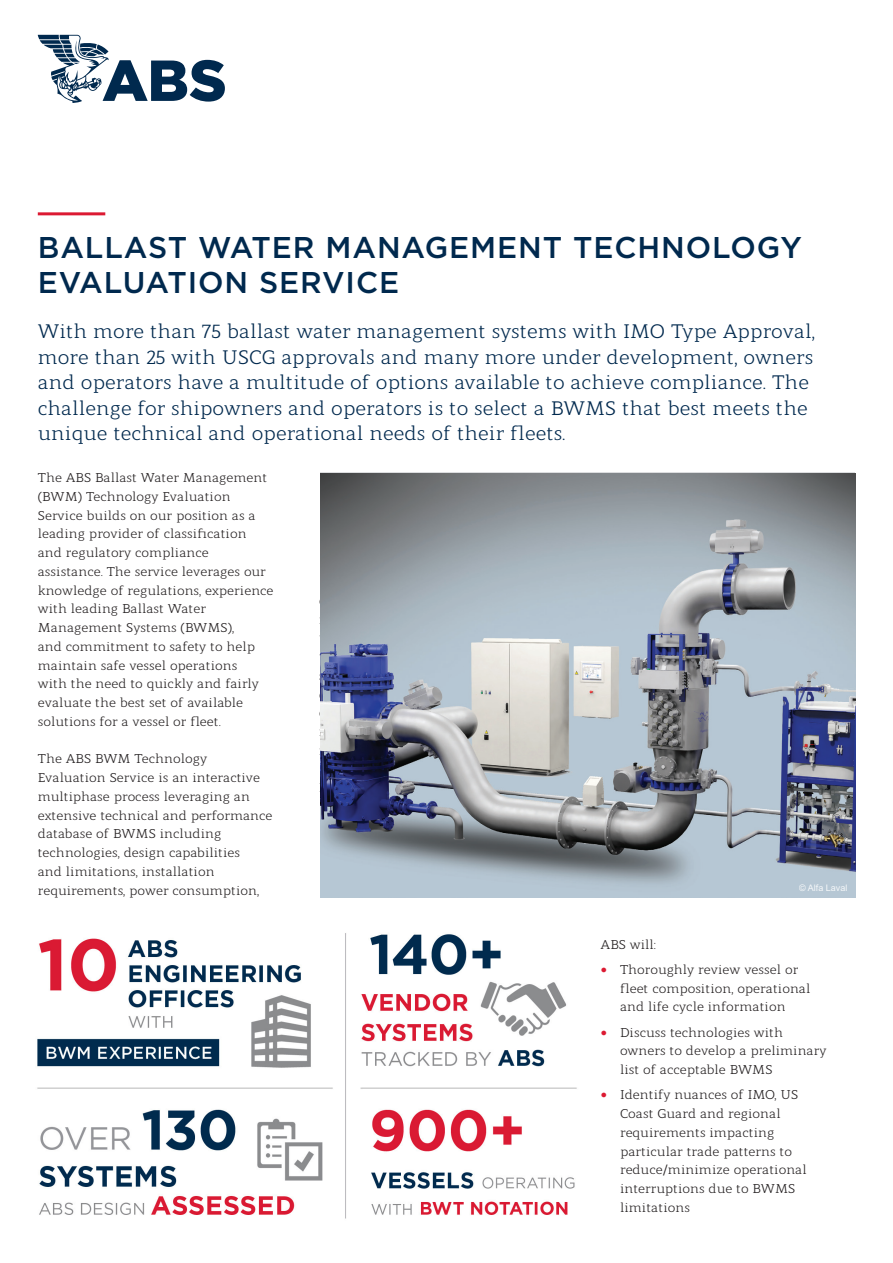
<style>
.page{position:relative;width:893px;height:1263px;background:#fff}
.page>*{position:absolute;margin:0;border:0;box-sizing:border-box;transform-origin:0 0}
.Header_1{font:500 30px/34.5px "Gotham";letter-spacing:.03em;color:#00294e}
.Large_Copy{font:19.5px/25.5px "Modum";color:#00294e}
.Body_Copy{font:12.75px/18.8px "Modum";color:#231f20}
.Bullet_text{font:12.75px/18.8px "Modum";color:#231f20}
.t1{font:9px "Arial";color:#fff}
.s1{font-size:24.75px;color:#dc1a32}
</style>
<div class="page">
<hr style="left:38px;top:212px;width:67px;height:3px;background:#dc1a32">
<svg style="left:38px;top:35px;width:187px;height:68px"></svg>
<img style="left:321px;top:474px;width:534px;height:423px">
<img style="left:37px;top:933px;width:540px;height:286px">
<p class="Header_1" style="left:38px;top:230px;width:766px">BALLAST WATER MANAGEMENT TECHNOLOGY<br>EVALUATION SERVICE</p>
<p class="Large_Copy" style="left:38px;top:317px;width:779px">With more than 75 ballast water management systems with IMO Type Approval, more than 25 with USCG approvals and many more under development, owners and operators have a multitude of options available to achieve compliance. The challenge for shipowners and operators is to select a BWMS that best meets the unique technical and operational needs of their fleets.</p>
<p class="Body_Copy" style="left:38px;top:467px;width:237px">The ABS Ballast Water Management (BWM) Technology Evaluation<br>Service builds on our position as a leading provider of classification and regulatory compliance assistance. The service leverages our knowledge of regulations, experience with leading Ballast Water<br>Management Systems (BWMS),<br>and commitment to safety to help maintain safe vessel operations<br>with the need to quickly and fairly evaluate the best set of available solutions for a vessel or fleet.</p>
<p class="Body_Copy" style="left:38px;top:748px;width:236px">The ABS BWM Technology<br>Evaluation Service is an interactive multiphase process leveraging an extensive technical and performance database of BWMS including technologies, design capabilities<br>and limitations, installation requirements, power consumption,</p>
<p class="t1" style="left:799px;top:882px;width:50px">© Alfa Laval</p>
<p class="Body_Copy" style="left:600px;top:934px;width:57px">ABS will:</p>
<p class="Bullet_text" style="left:620px;top:959px;width:192px;text-indent:-20px"><span class="s1">•</span> Thoroughly review vessel or fleet composition, operational and life cycle information</p>
<p class="Bullet_text" style="left:620px;top:1021px;width:208px;text-indent:-20px"><span class="s1">•</span> Discuss technologies with owners to develop a preliminary list of acceptable BWMS</p>
<p class="Bullet_text" style="left:620px;top:1084px;width:188px;text-indent:-20px"><span class="s1">•</span> Identify nuances of IMO, US<br>Coast Guard and regional requirements impacting particular trade patterns to reduce/minimize operational interruptions due to BWMS limitations</p>
</div>
